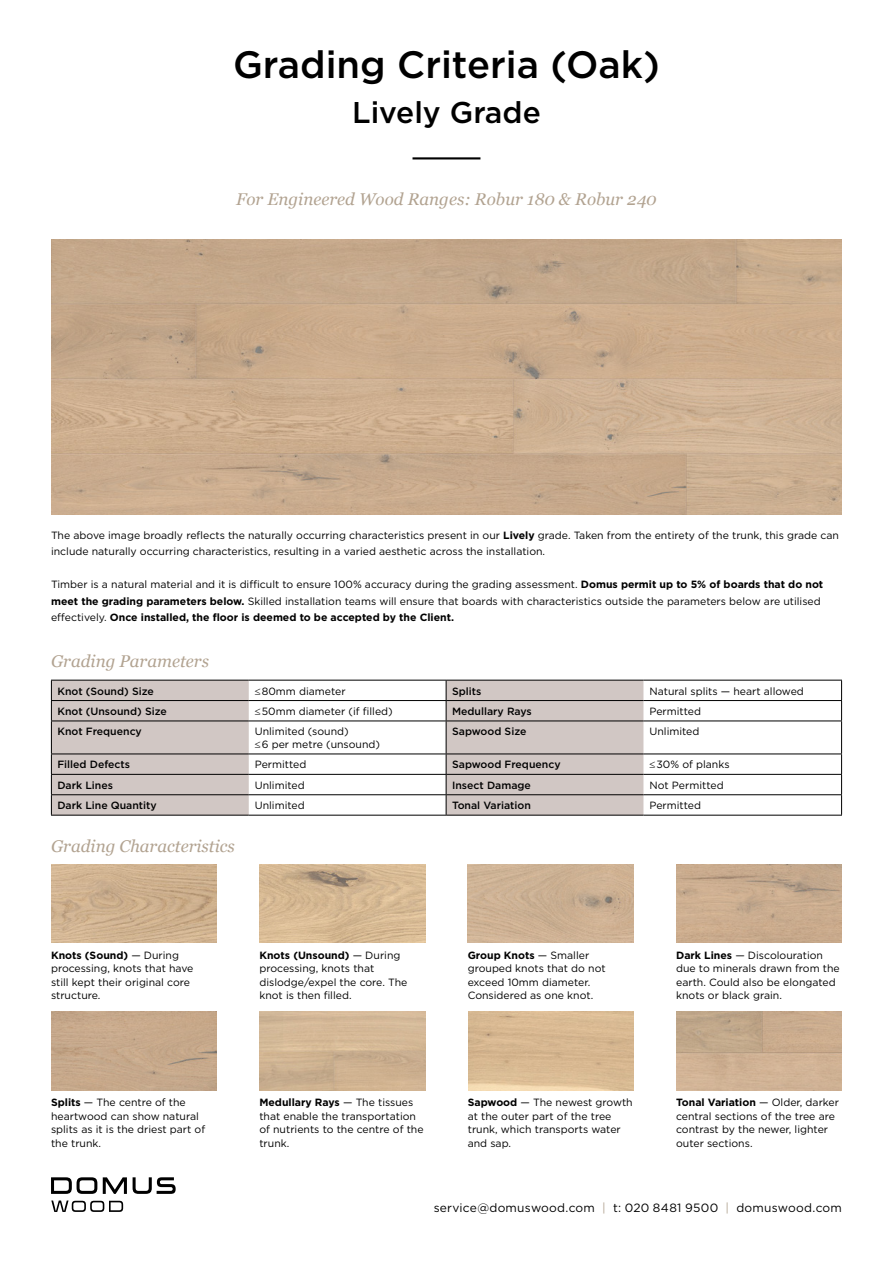
<style>
.page{position:relative;width:893px;height:1263px;background:#fff}
.page>*{position:absolute;margin:0;border:0;box-sizing:border-box;transform-origin:0 0}
.t1{font:500 38.1px "Gotham";color:#000}
.t2{font:500 30px "Gotham";color:#000}
.t3{font:italic 16.95px "Georgia";color:#b2a391}
.TABLE_DATA{font:12px "Gotham";letter-spacing:.02em;color:#000}
.t4{font:10.5px/13.5px "Gotham";color:#000}
.t5{font:500 10.5px "Gotham";color:#000}
.s1{font-weight:700}
.s2{color:#b2a391}
</style>
<div class="page">
<hr style="left:412px;top:157px;width:68px;height:2px;background:#000">
<svg style="left:52px;top:681px;width:591px;height:134px;fill:#d1c7c4"></svg>
<hr style="left:51px;top:680px;width:198px;height:1px;background:#000">
<hr style="left:51px;top:700px;width:198px;height:1px;background:#000">
<svg style="left:51px;top:680px;width:1px;height:40px"></svg>
<hr style="left:51px;top:720px;width:198px;height:1px;background:#000">
<hr style="left:51px;top:721px;width:1px;height:32px;background:#000">
<hr style="left:51px;top:753px;width:198px;height:1px;background:#000">
<hr style="left:51px;top:774px;width:198px;height:1px;background:#000">
<hr style="left:51px;top:794px;width:198px;height:1px;background:#000">
<svg style="left:51px;top:754px;width:1px;height:61px"></svg>
<hr style="left:51px;top:815px;width:198px;height:1px;background:#000">
<hr style="left:249px;top:680px;width:197px;height:1px;background:#000">
<hr style="left:446px;top:680px;width:197px;height:1px;background:#000">
<hr style="left:643px;top:680px;width:199px;height:1px;background:#000">
<hr style="left:249px;top:700px;width:197px;height:1px;background:#000">
<hr style="left:446px;top:700px;width:197px;height:1px;background:#000">
<svg style="left:446px;top:680px;width:1px;height:40px"></svg>
<hr style="left:643px;top:700px;width:199px;height:1px;background:#000">
<svg style="left:841px;top:680px;width:1px;height:40px"></svg>
<hr style="left:249px;top:720px;width:197px;height:1px;background:#000">
<hr style="left:446px;top:720px;width:197px;height:1px;background:#000">
<hr style="left:446px;top:721px;width:1px;height:32px;background:#000">
<hr style="left:643px;top:720px;width:199px;height:1px;background:#000">
<hr style="left:841px;top:721px;width:1px;height:32px;background:#000">
<hr style="left:249px;top:753px;width:197px;height:1px;background:#000">
<hr style="left:446px;top:753px;width:197px;height:1px;background:#000">
<hr style="left:643px;top:753px;width:199px;height:1px;background:#000">
<hr style="left:249px;top:774px;width:197px;height:1px;background:#000">
<hr style="left:446px;top:774px;width:197px;height:1px;background:#000">
<hr style="left:643px;top:774px;width:199px;height:1px;background:#000">
<hr style="left:249px;top:794px;width:197px;height:1px;background:#000">
<hr style="left:446px;top:794px;width:197px;height:1px;background:#000">
<svg style="left:446px;top:754px;width:1px;height:61px"></svg>
<hr style="left:643px;top:794px;width:199px;height:1px;background:#000">
<svg style="left:841px;top:754px;width:1px;height:61px"></svg>
<hr style="left:249px;top:815px;width:197px;height:1px;background:#000">
<hr style="left:446px;top:815px;width:197px;height:1px;background:#000">
<hr style="left:643px;top:815px;width:199px;height:1px;background:#000">
<img style="left:51px;top:239px;width:791px;height:275px">
<svg style="left:51px;top:1177px;width:46px;height:17px"></svg>
<svg style="left:103px;top:1177px;width:24px;height:17px"></svg>
<svg style="left:133px;top:1177px;width:43px;height:17px"></svg>
<svg style="left:51px;top:1200px;width:72px;height:12px"></svg>
<img style="left:51px;top:864px;width:166px;height:79px">
<img style="left:259px;top:864px;width:166px;height:79px">
<img style="left:468px;top:864px;width:166px;height:79px">
<img style="left:676px;top:864px;width:166px;height:79px">
<div style="left:51px;top:1012px;width:166px;height:78px;background:#c6a88b"></div>
<img style="left:468px;top:1012px;width:166px;height:78px">
<p class="t1" style="left:233px;top:40px;width:428px">Grading Criteria (Oak)</p>
<p class="t2" style="left:352px;top:93px;width:190px">Lively Grade</p>
<p class="t3" style="left:236px;top:189px;width:422px">For Engineered Wood Ranges: Robur 180 &amp; Robur 240</p>
<p class="t4" style="left:51px;top:526px;width:789px;line-height:16.5px">The above image broadly reflects the naturally occurring characteristics present in our <span class="s1">Lively</span> grade. Taken from the entirety of the trunk, this grade can include naturally occurring characteristics, resulting in a varied aesthetic across the installation.</p>
<p class="t4" style="left:51px;top:576px;width:774px;line-height:16.5px">Timber is a natural material and it is difficult to ensure 100% accuracy during the grading assessment. <span class="s1">Domus permit up to 5% of boards that do not meet the grading parameters below.</span> Skilled installation teams will ensure that boards with characteristics outside the parameters below are utilised effectively. <span class="s1">Once installed, the floor is deemed to be accepted by the Client.</span></p>
<p class="t3" style="left:51px;top:650px;width:160px">Grading Parameters</p>
<p class="t5" style="left:57px;top:684px;width:98px">Knot (Sound) Size</p>
<p class="t4" style="left:255px;top:684px;width:92px">≤80mm diameter</p>
<p class="t5" style="left:452px;top:684px;width:31px">Splits</p>
<p class="t4" style="left:649px;top:684px;width:156px">Natural splits — heart allowed</p>
<p class="t5" style="left:57px;top:704px;width:111px">Knot (Unsound) Size</p>
<p class="t4" style="left:255px;top:704px;width:140px">≤50mm diameter (if filled)</p>
<p class="t5" style="left:452px;top:704px;width:81px">Medullary Rays</p>
<p class="t4" style="left:649px;top:704px;width:53px">Permitted</p>
<p class="t5" style="left:57px;top:725px;width:86px">Knot Frequency</p>
<p class="t4" style="left:255px;top:725px;width:96px">Unlimited (sound)</p>
<p class="t4" style="left:255px;top:737px;width:127px">≤6 per metre (unsound)</p>
<p class="t5" style="left:452px;top:725px;width:76px">Sapwood Size</p>
<p class="t4" style="left:649px;top:725px;width:51px">Unlimited</p>
<p class="t5" style="left:57px;top:758px;width:74px">Filled Defects</p>
<p class="t4" style="left:255px;top:758px;width:53px">Permitted</p>
<p class="t5" style="left:452px;top:758px;width:110px">Sapwood Frequency</p>
<p class="t4" style="left:649px;top:758px;width:82px">≤30% of planks</p>
<p class="t5" style="left:57px;top:778px;width:57px">Dark Lines</p>
<p class="t4" style="left:255px;top:778px;width:51px">Unlimited</p>
<p class="t5" style="left:452px;top:778px;width:80px">Insect Damage</p>
<p class="t4" style="left:649px;top:778px;width:76px">Not Permitted</p>
<p class="t5" style="left:57px;top:798px;width:101px">Dark Line Quantity</p>
<p class="t4" style="left:255px;top:798px;width:51px">Unlimited</p>
<p class="t5" style="left:452px;top:798px;width:80px">Tonal Variation</p>
<p class="t4" style="left:649px;top:798px;width:53px">Permitted</p>
<p class="t3" style="left:51px;top:835px;width:185px">Grading Characteristics</p>
<p class="t4" style="left:51px;top:948px;width:144px"><span class="s1">Knots (Sound)</span> — During processing, knots that have still kept their original core structure.</p>
<p class="t4" style="left:259px;top:948px;width:150px"><span class="s1">Knots (Unsound)</span> — During processing, knots that dislodge/expel the core. The knot is then filled.</p>
<p class="t4" style="left:468px;top:948px;width:139px"><span class="s1">Group Knots</span> — Smaller grouped knots that do not exceed 10mm diameter.<br>Considered as one knot.</p>
<p class="t4" style="left:676px;top:948px;width:165px"><span class="s1">Dark Lines</span> — Discolouration due to minerals drawn from the earth. Could also be elongated knots or black grain.</p>
<p class="t4" style="left:51px;top:1095px;width:156px"><span class="s1">Splits</span> — The centre of the heartwood can show natural splits as it is the driest part of the trunk.</p>
<p class="t4" style="left:259px;top:1095px;width:166px"><span class="s1">Medullary Rays</span> — The tissues that enable the transportation of nutrients to the centre of the trunk.</p>
<p class="t4" style="left:468px;top:1095px;width:167px"><span class="s1">Sapwood</span> — The newest growth at the outer part of the tree trunk, which transports water and sap.</p>
<p class="t4" style="left:676px;top:1095px;width:164px"><span class="s1">Tonal Variation</span> — Older, darker central sections of the tree are contrast by the newer, lighter outer sections.</p>
<p class="TABLE_DATA" style="left:434px;top:1200px;width:410px">service@domuswood.com <span class="s2">|</span> t: 020 8481 9500 <span class="s2">|</span> domuswood.com</p>
</div>
